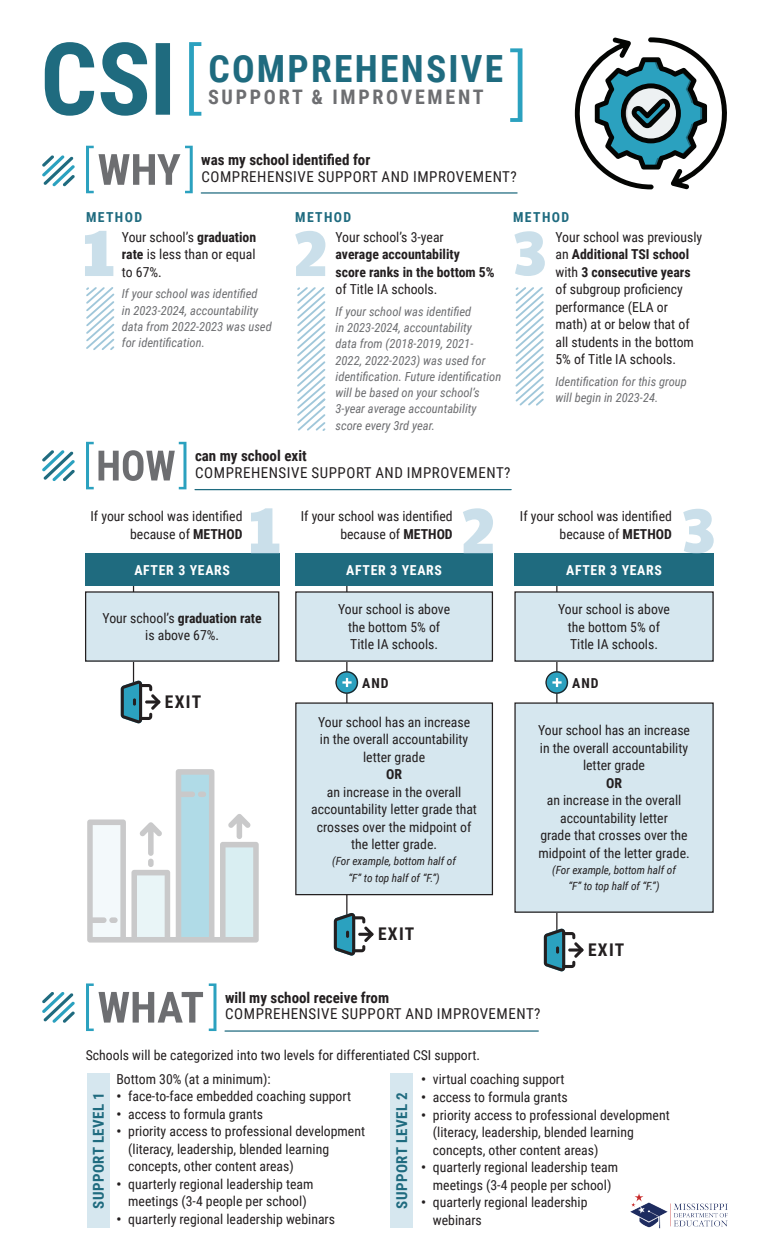
<style>
.page{position:relative;width:765px;height:1260px;background:#fff}
.page>*{position:absolute;margin:0;border:0;box-sizing:border-box;transform-origin:0 0}
.t1{font:700 37.5px "Roboto Condensed";letter-spacing:.06em;color:#1f6b7f}
.t2{font:700 20px "Roboto Condensed";letter-spacing:.135em;color:#6d6e71}
.t3{font:700 17.5px "Roboto Condensed";letter-spacing:.075em;color:#231f20}
.t4{font:15px "Roboto Condensed";letter-spacing:.035em;color:#231f20}
.t5{font:700 15px "Roboto Condensed";color:#231f20}
.t6{font:700 15px "Roboto Condensed";letter-spacing:.035em;color:#1f6b7f}
.t7{font:13.75px/17.5px "Roboto Condensed";color:#231f20;text-align:center}
.t8{font:700 13.75px/17.5px "Roboto Condensed";color:#231f20}
.t9{font:700 13.75px "Roboto Condensed";letter-spacing:.05em;color:#fff}
.t10{font:700 13.75px "Roboto Condensed";letter-spacing:.1em;color:#1f6b7f}
.t11{font:italic 12.5px/16.2px "Roboto Condensed";color:#6d6e71}
.t12{font:italic 11.25px/16.2px "Roboto Condensed";color:#231f20;text-align:center}
.s1{font-weight:700}
</style>
<div class="page">
<svg style="left:45px;top:42px;width:125px;height:74px"></svg>
<img style="left:630px;top:1193px;width:98px;height:36px">
<svg style="left:189px;top:42px;width:12px;height:74px"></svg>
<svg style="left:510px;top:48px;width:12px;height:74px"></svg>
<div style="left:87px;top:1073px;width:23px;height:155px;background:#d6e7ef"></div>
<div style="left:390px;top:1073px;width:23px;height:155px;background:#d6e7ef"></div>
<svg style="left:86px;top:983px;width:117px;height:48px"></svg>
<svg style="left:209px;top:983px;width:7px;height:48px"></svg>
<hr style="left:225px;top:1030px;width:313px;height:2px;background:#1f6b7f">
<svg style="left:42px;top:992px;width:33px;height:31px"></svg>
<svg style="left:295px;top:231px;width:30px;height:45px"></svg>
<svg style="left:514px;top:231px;width:31px;height:45px"></svg>
<svg style="left:85px;top:231px;width:28px;height:45px"></svg>
<svg style="left:86px;top:146px;width:107px;height:47px"></svg>
<hr style="left:201px;top:192px;width:316px;height:2px;background:#1f6b7f">
<svg style="left:42px;top:155px;width:33px;height:31px"></svg>
<svg style="left:86px;top:287px;width:29px;height:63px"></svg>
<svg style="left:297px;top:287px;width:29px;height:144px"></svg>
<svg style="left:515px;top:287px;width:29px;height:119px"></svg>
<svg style="left:575px;top:37px;width:152px;height:152px"></svg>
<hr style="left:133px;top:570px;width:1px;height:126px;background:#231f20">
<hr style="left:346px;top:562px;width:1px;height:365px;background:#231f20">
<hr style="left:556px;top:575px;width:1px;height:368px;background:#231f20">
<div style="left:296px;top:703px;width:196px;height:192px;background:#d6e7ef"></div>
<div style="left:295px;top:702px;width:198px;height:193px;border:1px solid #231f20"></div>
<div style="left:515px;top:703px;width:198px;height:209px;background:#d6e7ef"></div>
<div style="left:86px;top:592px;width:193px;height:69px;background:#d6e7ef"></div>
<div style="left:85px;top:553px;width:194px;height:33px;background:#1f6b7f"></div>
<div style="left:295px;top:553px;width:198px;height:33px;background:#1f6b7f"></div>
<div style="left:514px;top:553px;width:200px;height:33px;background:#1f6b7f"></div>
<div style="left:296px;top:592px;width:196px;height:69px;background:#d6e7ef"></div>
<div style="left:515px;top:592px;width:198px;height:69px;background:#d6e7ef"></div>
<svg style="left:463px;top:508px;width:30px;height:46px"></svg>
<svg style="left:683px;top:509px;width:31px;height:45px"></svg>
<svg style="left:337px;top:671px;width:21px;height:23px"></svg>
<div style="left:335px;top:671px;width:23px;height:23px;border:1px solid #231f20;border-radius:50%"></div>
<svg style="left:547px;top:671px;width:21px;height:23px"></svg>
<div style="left:545px;top:671px;width:23px;height:23px;border:1px solid #231f20;border-radius:50%"></div>
<svg style="left:251px;top:508px;width:28px;height:46px"></svg>
<svg style="left:86px;top:442px;width:100px;height:47px"></svg>
<hr style="left:195px;top:489px;width:316px;height:1px;background:#1f6b7f">
<svg style="left:42px;top:450px;width:33px;height:31px"></svg>
<svg style="left:121px;top:680px;width:40px;height:44px"></svg>
<svg style="left:334px;top:913px;width:40px;height:43px"></svg>
<svg style="left:544px;top:928px;width:40px;height:44px"></svg>
<svg style="left:87px;top:769px;width:172px;height:174px"></svg>
<div style="left:148px;top:859px;width:6px;height:8px;background:#c9c9ca;border-radius:3px"></div>
<div style="left:198px;top:792px;width:8px;height:5px;background:#c9c9ca;border-radius:3px"></div>
<div style="left:109px;top:917px;width:9px;height:6px;background:#c9c9ca;border-radius:3px"></div>
<h1 class="t1" style="left:208px;top:43px;width:296px">COMPREHENSIVE</h1>
<h2 class="t2" style="left:208px;top:82px;width:277px">SUPPORT &amp; IMPROVEMENT</h2>
<p class="t5" style="left:201px;top:150px;width:171px">was my school identified for</p>
<p class="t4" style="left:202px;top:166px;width:317px">COMPREHENSIVE SUPPORT AND IMPROVEMENT?</p>
<p class="t10" style="left:86px;top:207px;width:58px">METHOD</p>
<p class="t10" style="left:295px;top:207px;width:58px">METHOD</p>
<p class="t10" style="left:513px;top:207px;width:58px">METHOD</p>
<p class="t7" style="left:122px;top:227px;width:136px;text-align:justify">Your school’s <span class="s1">graduation rate</span> is less than or equal to 67%.</p>
<p class="t11" style="left:122px;top:285px;width:151px">If your school was identified<br>in 2023-2024, accountability data from 2022-2023 was used for identification.</p>
<p class="t7" style="left:336px;top:227px;width:110px">Your school’s 3-year</p>
<p class="t8" style="left:336px;top:245px;width:161px">average accountability<br>score ranks in the bottom 5%</p>
<p class="t7" style="left:336px;top:280px;width:103px">of Title IA schools.</p>
<p class="t11" style="left:336px;top:303px;width:167px">If your school was identified<br>in 2023-2024, accountability<br>data from (2018-2019, 2021-<br>2022, 2022-2023) was used for identification. Future identification will be based on your school’s<br>3-year average accountability score every 3rd year.</p>
<p class="t5" style="left:195px;top:446px;width:113px">can my school exit</p>
<p class="t4" style="left:195px;top:462px;width:317px">COMPREHENSIVE SUPPORT AND IMPROVEMENT?</p>
<p class="t7" style="left:555px;top:227px;width:148px;text-align:left">Your school was previously an <span class="s1">Additional TSI school </span>with <span class="s1">3 consecutive years </span>of subgroup proficiency performance (ELA or math) at or below that of all students in the bottom<br>5% of Title IA schools.</p>
<p class="t11" style="left:555px;top:373px;width:133px">Identification for this group will begin in 2023-24.</p>
<p class="t7" style="left:90px;top:507px;width:154px;text-align:right">If your school was identified because of <span class="s1">METHOD</span></p>
<p class="t7" style="left:301px;top:507px;width:154px;text-align:right">If your school was identified because of <span class="s1">METHOD</span></p>
<p class="t7" style="left:520px;top:507px;width:154px;text-align:right">If your school was identified because of <span class="s1">METHOD</span></p>
<p class="t9" style="left:134px;top:560px;width:97px">AFTER 3 YEARS</p>
<p class="t9" style="left:346px;top:560px;width:97px">AFTER 3 YEARS</p>
<p class="t9" style="left:566px;top:560px;width:97px">AFTER 3 YEARS</p>
<p class="t7" style="left:338px;top:600px;width:113px">Your school is above the bottom 5% of<br>Title IA schools.</p>
<p class="t7" style="left:558px;top:600px;width:113px">Your school is above the bottom 5% of<br>Title IA schools.</p>
<p class="t7" style="left:103px;top:609px;width:161px">Your school’s <span class="s1">graduation rate </span>is above 67%.</p>
<p class="t3" style="left:165px;top:689px;width:38px">EXIT</p>
<p class="t8" style="left:362px;top:674px;width:28px">AND</p>
<p class="t8" style="left:572px;top:674px;width:28px">AND</p>
<p class="t7" style="left:318px;top:712px;width:153px">Your school has an increase in the overall accountability letter grade</p>
<p class="t8" style="left:386px;top:765px;width:17px">OR</p>
<p class="t7" style="left:311px;top:782px;width:167px">an increase in the overall accountability letter grade that crosses over the midpoint of the letter grade.</p>
<p class="t12" style="left:332px;top:853px;width:125px">(For example, bottom half of “F” to top half of “F.”)</p>
<p class="t3" style="left:378px;top:921px;width:38px">EXIT</p>
<p class="t7" style="left:538px;top:721px;width:153px">Your school has an increase in the overall accountability letter grade</p>
<p class="t8" style="left:606px;top:774px;width:17px">OR</p>
<p class="t7" style="left:538px;top:791px;width:153px">an increase in the overall accountability letter<br>grade that crosses over the midpoint of the letter grade.</p>
<p class="t12" style="left:552px;top:861px;width:125px">(For example, bottom half of “F” to top half of “F.”)</p>
<p class="t3" style="left:588px;top:937px;width:38px">EXIT</p>
<p class="t5" style="left:225px;top:987px;width:166px">will my school receive from</p>
<p class="t4" style="left:225px;top:1004px;width:317px">COMPREHENSIVE SUPPORT AND IMPROVEMENT?</p>
<p class="t7" style="left:116px;top:1043px;width:365px;line-height:23.2px;text-align:left;text-indent:-31px">Schools will be categorized into two levels for differentiated CSI support.<br>Bottom 30% (at a minimum):</p>
<p class="t7" style="left:116px;top:1087px;width:236px"><span class="s1">•</span> face-to-face embedded coaching support</p>
<p class="t7" style="left:116px;top:1105px;width:148px"><span class="s1">•</span> access to formula grants</p>
<p class="t7" style="left:128px;top:1122px;width:238px;text-align:left;text-indent:-12px"><span class="s1">•</span> priority access to professional development (literacy, leadership, blended learning concepts, other content areas)</p>
<p class="t7" style="left:116px;top:1175px;width:199px"><span class="s1">•</span> quarterly regional leadership team meetings (3-4 people per school)</p>
<p class="t7" style="left:116px;top:1210px;width:220px"><span class="s1">•</span> quarterly regional leadership webinars</p>
<p class="t7" style="left:421px;top:1070px;width:145px"><span class="s1">•</span> virtual coaching support</p>
<p class="t7" style="left:421px;top:1088px;width:148px"><span class="s1">•</span> access to formula grants</p>
<p class="t7" style="left:433px;top:1105px;width:238px;text-align:left;text-indent:-12px"><span class="s1">•</span> priority access to professional development (literacy, leadership, blended learning concepts, other content areas)</p>
<p class="t7" style="left:421px;top:1158px;width:199px"><span class="s1">•</span> quarterly regional leadership team meetings (3-4 people per school)</p>
<p class="t7" style="left:433px;top:1193px;width:156px;text-align:left;text-indent:-12px"><span class="s1">•</span> quarterly regional leadership webinars</p>
<p class="t6" style="left:88px;top:1209px;width:119px;rotate:-90deg">SUPPORT LEVEL 1</p>
<p class="t6" style="left:391px;top:1209px;width:119px;rotate:-90deg">SUPPORT LEVEL 2</p>
</div>
